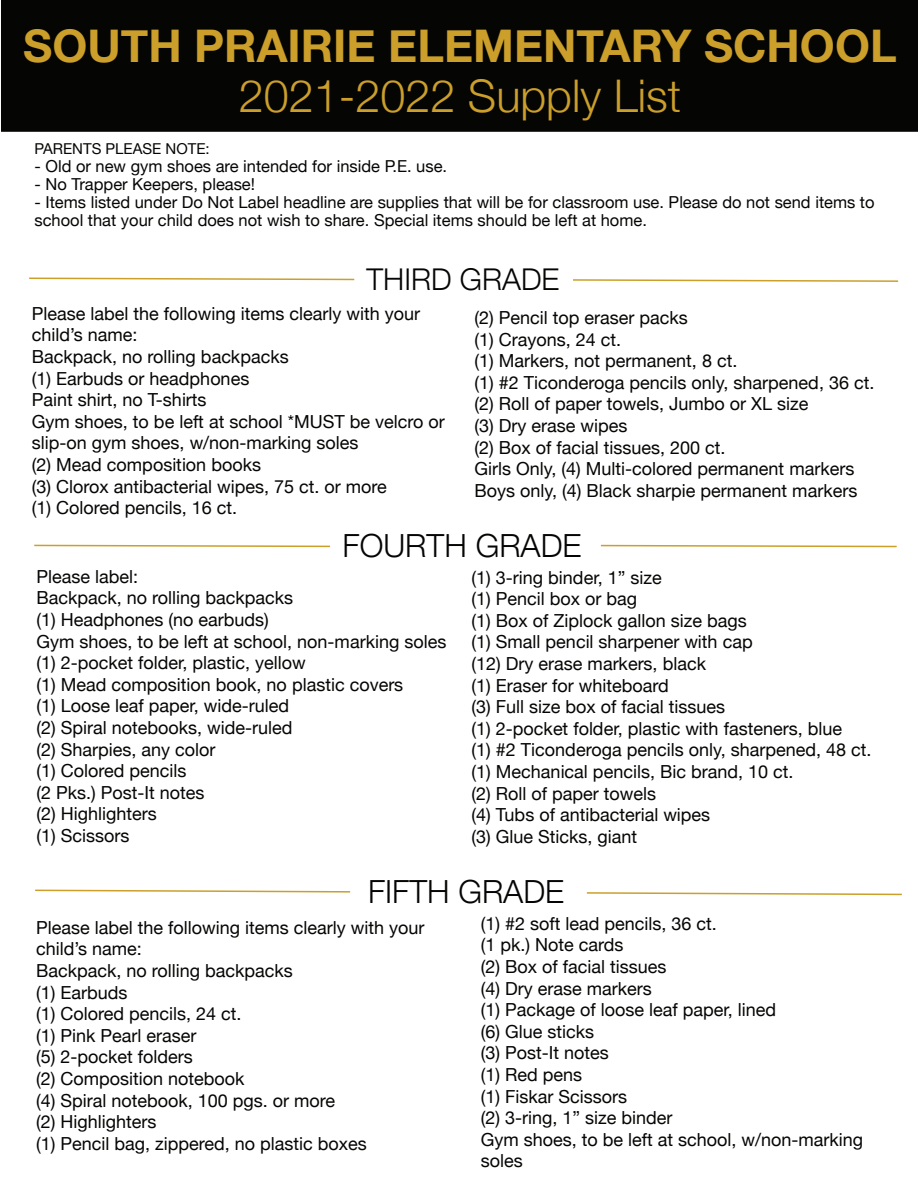
<style>
.page{position:relative;width:918px;height:1188px;background:#fff}
.page>*{position:absolute;margin:0;border:0;box-sizing:border-box;transform-origin:0 0}
.t1{font:700 45px "Helvetica Neue";color:#cb9f2a}
.t2{font:300 45px "Helvetica Neue";color:#cb9f2a}
.t3{font:300 31.95px "Helvetica Neue";color:#050504}
.t4{font:300 30px "Helvetica Neue";color:#050504}
.t5{font:18px/21.6px "Helvetica Neue";color:#050504}
.t6{font:16.5px/18px "Helvetica Neue";color:#050504}
.t7{font:15px "Helvetica Neue";color:#050504}
</style>
<div class="page">
<div style="left:1px;top:0;width:917px;height:132px;background:#050504"></div>
<svg style="left:29px;top:277px;width:326px;height:4px"></svg>
<svg style="left:573px;top:279px;width:326px;height:3px"></svg>
<svg style="left:34px;top:544px;width:296px;height:4px"></svg>
<svg style="left:600px;top:544px;width:297px;height:4px"></svg>
<svg style="left:586px;top:892px;width:316px;height:4px"></svg>
<svg style="left:35px;top:889px;width:316px;height:4px"></svg>
<h1 class="t1" style="left:23px;top:11px;width:875px">SOUTH PRAIRIE ELEMENTARY SCHOOL</h1>
<h1 class="t2" style="left:239px;top:59px;width:444px">2021-2022 Supply List</h1>
<p class="t7" style="left:34px;top:138px;width:177px">PARENTS PLEASE NOTE:</p>
<p class="t6" style="left:34px;top:158px;width:414px">- Old or new gym shoes are intended for inside P.E. use.</p>
<p class="t6" style="left:34px;top:176px;width:222px">- No Trapper Keepers, please!</p>
<p class="t6" style="left:34px;top:194px;width:842px">- Items listed under Do Not Label headline are supplies that will be for classroom use. Please do not send items to school that your child does not wish to share. Special items should be left at home.</p>
<h3 class="t4" style="left:367px;top:255px;width:194px">THIRD GRADE</h3>
<p class="t5" style="left:32px;top:304px;width:414px">Please label the following items clearly with your child’s name:<br>Backpack, no rolling backpacks<br>(1) Earbuds or headphones<br>Paint shirt, no T-shirts<br>Gym shoes, to be left at school *MUST be velcro or slip-on gym shoes, w/non-marking soles<br>(2) Mead composition books<br>(3) Clorox antibacterial wipes, 75 ct. or more<br>(1) Colored pencils, 16 ct.</p>
<p class="t5" style="left:475px;top:308px;width:401px">(2) Pencil top eraser packs<br>(1) Crayons, 24 ct.<br>(1) Markers, not permanent, 8 ct.<br>(1) #2 Ticonderoga pencils only, sharpened, 36 ct. (2) Roll of paper towels, Jumbo or XL size<br>(3) Dry erase wipes<br>(2) Box of facial tissues, 200 ct.<br>Girls Only, (4) Multi-colored permanent markers Boys only, (4) Black sharpie permanent markers</p>
<h2 class="t3" style="left:343px;top:520px;width:240px">FOURTH GRADE</h2>
<p class="t5" style="left:37px;top:567px;width:411px">Please label:<br>Backpack, no rolling backpacks<br>(1) Headphones (no earbuds)<br>Gym shoes, to be left at school, non-marking soles (1) 2-pocket folder, plastic, yellow<br>(1) Mead composition book, no plastic covers<br>(1) Loose leaf paper, wide-ruled<br>(2) Spiral notebooks, wide-ruled<br>(2) Sharpies, any color<br>(1) Colored pencils<br>(2 Pks.) Post-It notes<br>(2) Highlighters<br>(1) Scissors</p>
<p class="t5" style="left:472px;top:567px;width:401px">(1) 3-ring binder, 1” size<br>(1) Pencil box or bag<br>(1) Box of Ziplock gallon size bags<br>(1) Small pencil sharpener with cap<br>(12) Dry erase markers, black<br>(1) Eraser for whiteboard<br>(3) Full size box of facial tissues<br>(1) 2-pocket folder, plastic with fasteners, blue<br>(1) #2 Ticonderoga pencils only, sharpened, 48 ct. (1) Mechanical pencils, Bic brand, 10 ct.<br>(2) Roll of paper towels<br>(4) Tubs of antibacterial wipes<br>(3) Glue Sticks, giant</p>
<h2 class="t3" style="left:368px;top:866px;width:198px">FIFTH GRADE</h2>
<p class="t5" style="left:36px;top:918px;width:390px">Please label the following items clearly with your child’s name:<br>Backpack, no rolling backpacks<br>(1) Earbuds<br>(1) Colored pencils, 24 ct.<br>(1) Pink Pearl eraser<br>(5) 2-pocket folders<br>(2) Composition notebook<br>(4) Spiral notebook, 100 pgs. or more<br>(2) Highlighters<br>(1) Pencil bag, zippered, no plastic boxes</p>
<p class="t5" style="left:481px;top:914px;width:384px">(1) #2 soft lead pencils, 36 ct.<br>(1 pk.) Note cards<br>(2) Box of facial tissues<br>(4) Dry erase markers<br>(1) Package of loose leaf paper, lined<br>(6) Glue sticks<br>(3) Post-It notes<br>(1) Red pens<br>(1) Fiskar Scissors<br>(2) 3-ring, 1” size binder<br>Gym shoes, to be left at school, w/non-marking soles</p>
</div>
